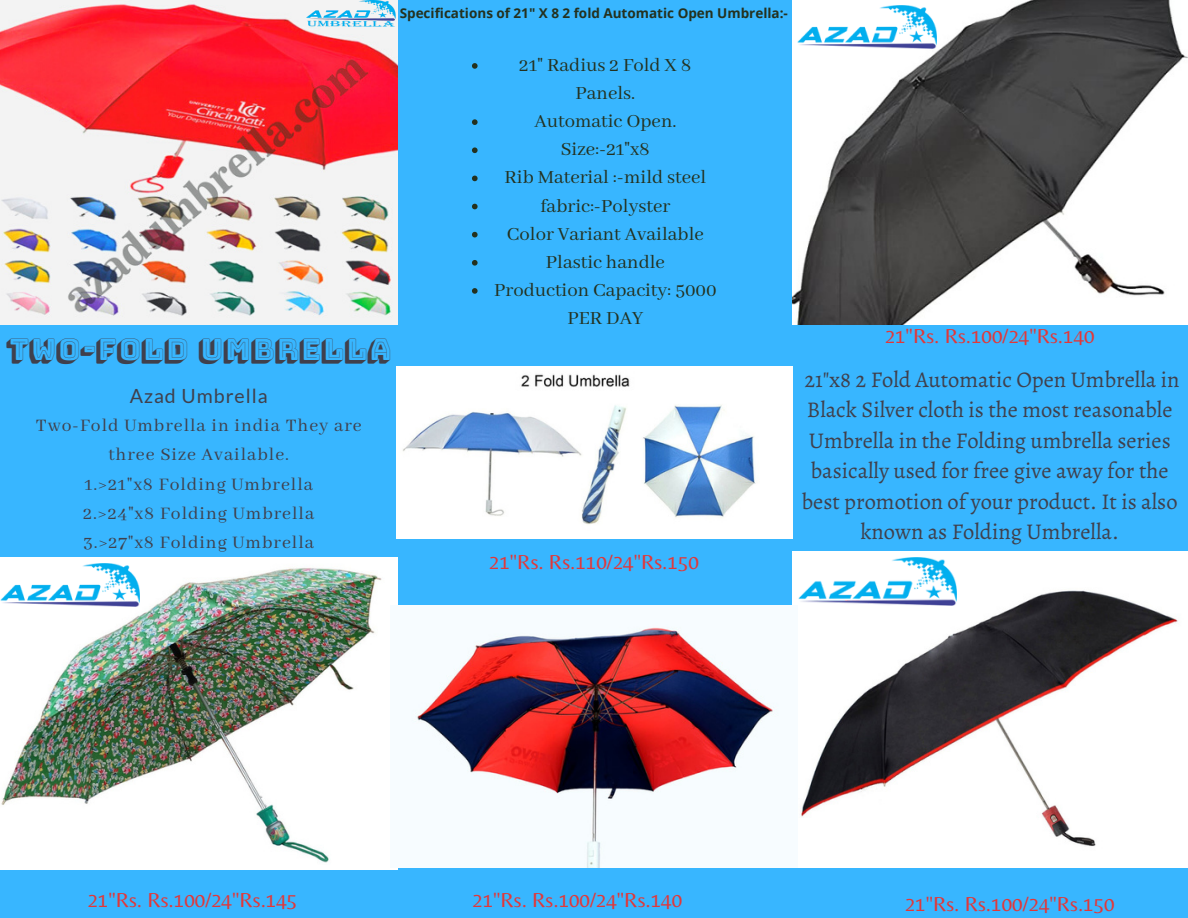
<style>
.page{position:relative;width:1188px;height:918px;background:#38b6ff}
.page>*{position:absolute;margin:0;border:0;box-sizing:border-box;transform-origin:0 0}
.t1{font:29.1px "Bungee Shade";color:#40404c}
.t2{font:22.5px/30.3px "Alegreya";color:#40404c;text-align:center}
.t3{font:21px "Belleza";color:#e33738}
.t4{font:20.7px/28.2px "Abhaya Libre";color:#24311f;text-align:center}
.t5{font:19.5px/29.2px "Abhaya Libre";letter-spacing:.05em;color:#40404c;text-align:center}
.t6{font:19.5px "Lato";letter-spacing:.05em;color:#40404c}
.t7{font:700 13.5px "Open Sans";color:#24311f}
</style>
<div class="page">
<img style="left:0;top:0;width:397px;height:325px">
<img style="left:307px;top:0;width:89px;height:27px">
<img style="left:396px;top:367px;width:396px;height:172px">
<img style="left:792px;top:0;width:396px;height:325px">
<img style="left:792px;top:551px;width:395px;height:316px">
<img style="left:0;top:557px;width:397px;height:313px">
<img style="left:391px;top:605px;width:407px;height:263px">
<svg style="left:472px;top:63px;width:6px;height:6px"></svg>
<svg style="left:472px;top:119px;width:6px;height:6px"></svg>
<svg style="left:472px;top:147px;width:6px;height:6px"></svg>
<svg style="left:472px;top:176px;width:6px;height:5px"></svg>
<svg style="left:472px;top:204px;width:6px;height:5px"></svg>
<svg style="left:472px;top:232px;width:6px;height:5px"></svg>
<svg style="left:472px;top:260px;width:6px;height:6px"></svg>
<svg style="left:472px;top:288px;width:6px;height:6px"></svg>
<img style="left:798px;top:557px;width:159px;height:48px">
<img style="left:797px;top:6px;width:140px;height:42px">
<img style="left:0;top:564px;width:140px;height:43px">
<p class="t7" style="left:400px;top:4px;width:390px">Specifications of 21" X 8 2 fold Automatic Open Umbrella:-</p>
<p class="t1" style="left:7px;top:335px;width:386px">TWO-FOLD UMBRELLA</p>
<p class="t6" style="left:130px;top:384px;width:139px">Azad Umbrella</p>
<p class="t5" style="left:36px;top:411px;width:327px">Two-Fold Umbrella in india They are three Size Available.<br>1.&gt;21"x8 Folding Umbrella<br>2.&gt;24"x8 Folding Umbrella<br>3.&gt;27"x8 Folding Umbrella</p>
<p class="t4" style="left:494px;top:52px;width:224px">21" Radius 2 Fold X 8<br>Panels.<br>Automatic Open.<br>Size:-21"x8<br>Rib Material :-mild steel fabric:-Polyster<br>Color Variant Available<br>Plastic handle<br>Production Capacity: 5000<br>PER DAY</p>
<p class="t3" style="left:489px;top:550px;width:212px">21"Rs. Rs.110/24"Rs.150</p>
<p class="t3" style="left:885px;top:323px;width:212px">21"Rs. Rs.100/24"Rs.140</p>
<p class="t2" style="left:802px;top:364px;width:379px">21"x8 2 Fold Automatic Open Umbrella in Black Silver cloth is the most reasonable Umbrella in the Folding umbrella series basically used for free give away for the best promotion of your product. It is also known as Folding Umbrella.</p>
<p class="t3" style="left:87px;top:888px;width:212px">21"Rs. Rs.100/24"Rs.145</p>
<p class="t3" style="left:472px;top:888px;width:212px">21"Rs. Rs.100/24"Rs.140</p>
<p class="t3" style="left:905px;top:892px;width:212px">21"Rs. Rs.100/24"Rs.150</p>
</div>
